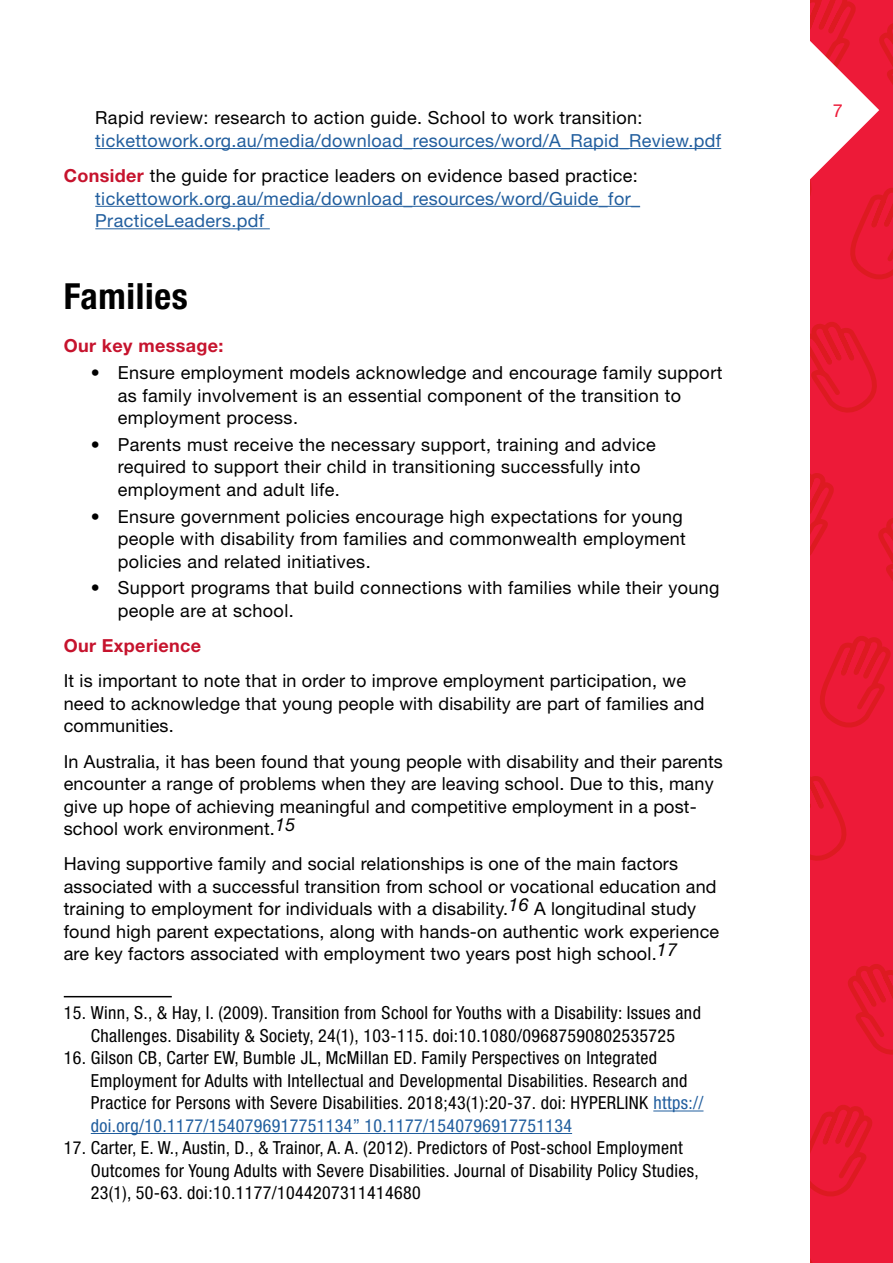
<style>
.page{position:relative;width:893px;height:1263px;background:#fff}
.page>*{position:absolute;margin:0;border:0;box-sizing:border-box;transform-origin:0 0}
.t1{font:700 condensed 36px "Helvetica Neue";letter-spacing:.02em;color:#000}
.t2{font:18px/22.5px "Helvetica Neue";letter-spacing:.01em;color:#000}
.t3{font:condensed 18px/22.5px "Helvetica Neue";letter-spacing:.02em;color:#000}
.t4{font:18px/35.2px "Helvetica Neue";letter-spacing:.02em;color:#215e9e}
.t5{font:700 18px "Helvetica Neue";letter-spacing:.02em;color:#c6132d}
.t6{font:18px "Helvetica Neue";color:#ed1a38}
.s1{font-weight:700;color:#c6132d}
.s2{color:#000}
.s3{color:#215e9e}
</style>
<div class="page">
<div style="left:810px;top:0;width:83px;height:1263px;background:#ed1a38"></div>
<svg style="left:878px;top:518px;width:15px;height:63px"></svg>
<svg style="left:810px;top:473px;width:24px;height:82px"></svg>
<svg style="left:810px;top:322px;width:67px;height:91px"></svg>
<svg style="left:810px;top:1105px;width:62px;height:91px"></svg>
<svg style="left:848px;top:964px;width:45px;height:91px"></svg>
<svg style="left:820px;top:636px;width:71px;height:92px"></svg>
<svg style="left:810px;top:776px;width:37px;height:85px"></svg>
<svg style="left:810px;top:0;width:83px;height:279px"></svg>
<hr style="left:95px;top:148px;width:626px;height:1px;background:#215e9e">
<hr style="left:95px;top:206px;width:545px;height:1px;background:#215e9e">
<hr style="left:95px;top:228px;width:175px;height:1px;background:#215e9e">
<hr style="left:64px;top:996px;width:108px;height:1px;background:#000">
<hr style="left:653px;top:1110px;width:50px;height:1px;background:#215e9e">
<hr style="left:91px;top:1133px;width:481px;height:1px;background:#215e9e">
<p class="t2" style="left:95px;top:106px;width:549px">Rapid review: research to action guide. School to work transition:</p>
<p class="t4" style="left:64px;top:122px;width:659px;text-indent:32px">tickettowork.org.au/media/download_resources/word/A_Rapid_Review.pdf<br><span class="s1">Consider</span> <span class="s2">the guide for practice leaders on evidence based practice:</span></p>
<p class="t4" style="left:95px;top:187px;width:546px;line-height:22.5px">tickettowork.org.au/media/download_resources/word/Guide_for_<br>PracticeLeaders.pdf</p>
<h1 class="t1" style="left:64px;top:274px;width:126px">Families</h1>
<p class="t5" style="left:64px;top:335px;width:161px">Our key message:</p>
<p class="t2" style="left:118px;top:361px;width:606px;text-indent:-27px">• Ensure employment models acknowledge and encourage family support as family involvement is an essential component of the transition to employment process.</p>
<p class="t2" style="left:118px;top:433px;width:540px;text-indent:-27px">• Parents must receive the necessary support, training and advice required to support their child in transitioning successfully into employment and adult life.</p>
<p class="t2" style="left:118px;top:505px;width:570px;text-indent:-27px">• Ensure government policies encourage high expectations for young people with disability from families and commonwealth employment policies and related initiatives.</p>
<p class="t2" style="left:118px;top:576px;width:603px;text-indent:-27px">• Support programs that build connections with families while their young people are at school.</p>
<p class="t5" style="left:64px;top:634px;width:139px">Our Experience</p>
<p class="t2" style="left:64px;top:669px;width:642px">It is important to note that in order to improve employment participation, we need to acknowledge that young people with disability are part of families and communities.</p>
<p class="t2" style="left:64px;top:750px;width:661px">In Australia, it has been found that young people with disability and their parents encounter a range of problems when they are leaving school. Due to this, many give up hope of achieving meaningful and competitive employment in a post&shy;school work environment.<sup>15</sup></p>
<p class="t2" style="left:64px;top:852px;width:657px">Having supportive family and social relationships is one of the main factors associated with a successful transition from school or vocational education and training to employment for individuals with a disability.<sup>16</sup> A longitudinal study found high parent expectations, along with hands-on authentic work experience are key factors associated with employment two years post high school.<sup>17</sup></p>
<p class="t3" style="left:64px;top:1001px;width:639px;text-align:center">15. Winn, S., &amp; Hay, I. (2009). Transition from School for Youths with a Disability: Issues and<br>Challenges. Disability &amp; Society, 24(1), 103-115. doi:10.1080/09687590802535725</p>
<p class="t3" style="left:91px;top:1046px;width:614px;text-indent:-27px">16. Gilson CB, Carter EW, Bumble JL, McMillan ED. Family Perspectives on Integrated Employment for Adults with Intellectual and Developmental Disabilities. Research and Practice for Persons with Severe Disabilities. 2018;43(1):20-37. doi: HYPERLINK <span class="s3">https:// doi.org/10.1177/1540796917751134” 10.1177/1540796917751134</span></p>
<p class="t3" style="left:91px;top:1136px;width:609px;text-indent:-27px">17. Carter, E. W., Austin, D., &amp; Trainor, A. A. (2012). Predictors of Post-school Employment<br>Outcomes for Young Adults with Severe Disabilities. Journal of Disability Policy Studies,<br>23(1), 50-63. doi:10.1177/1044207311414680</p>
<p class="t6" style="left:833px;top:100px;width:12px">7</p>
</div>
